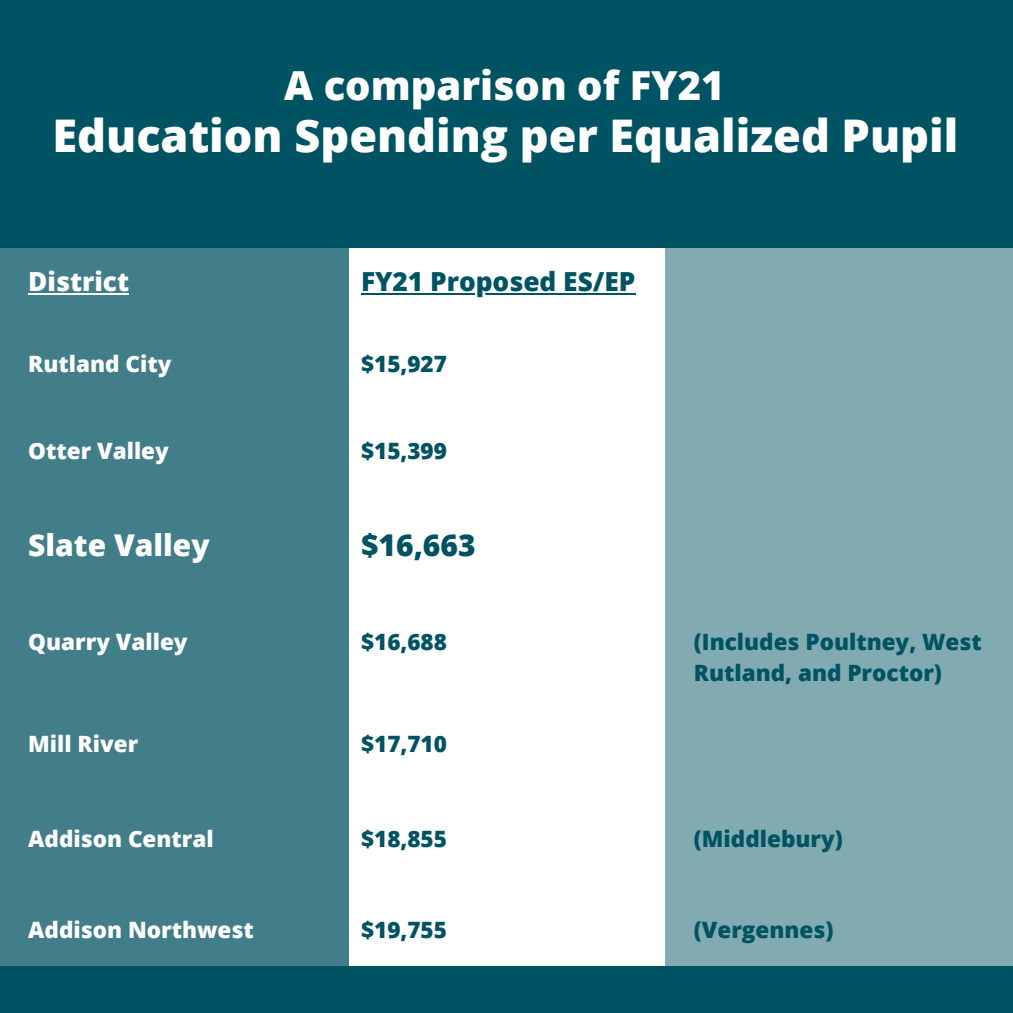
<style>
.page{position:relative;width:1013px;height:1013px;background:#fff}
.page>*{position:absolute;margin:0;border:0;box-sizing:border-box;transform-origin:0 0}
.t1{font:800 45px "Open Sans";color:#fff}
.t2{font:800 40px "Open Sans";color:#fff}
.t3{font:800 30px "Open Sans";color:#fff}
.t4{font:800 30px "Open Sans";color:#005362}
.t5{font:800 26.25px "Open Sans";color:#005362}
.t6{font:800 26.25px "Open Sans";color:#fff}
.t7{font:800 22.5px/31px "Open Sans";color:#005362}
.t8{font:800 22.5px "Open Sans";color:#fff}
</style>
<div class="page">
<div style="left:0;top:247px;width:348px;height:765px;background:#417e8a"></div>
<div style="left:665px;top:247px;width:347px;height:765px;background:#81aab1"></div>
<div style="left:0;top:0;width:1012px;height:248px;background:#005362"></div>
<hr style="left:28px;top:293px;width:101px;height:1px;background:#fff">
<hr style="left:361px;top:293px;width:274px;height:1px;background:#005362">
<div style="left:0;top:965px;width:1012px;height:47px;background:#005362"></div>
<h2 class="t2" style="left:284px;top:57px;width:442px">A comparison of FY21</h2>
<h1 class="t1" style="left:53px;top:104px;width:907px">Education Spending per Equalized Pupil</h1>
<p class="t6" style="left:28px;top:263px;width:102px">District</p>
<p class="t5" style="left:361px;top:263px;width:276px">FY21 Proposed ES/EP</p>
<p class="t8" style="left:28px;top:348px;width:145px">Rutland City</p>
<p class="t7" style="left:361px;top:347px;width:87px">$15,927</p>
<p class="t8" style="left:28px;top:435px;width:142px">Otter Valley</p>
<p class="t7" style="left:361px;top:435px;width:87px">$15,399</p>
<h3 class="t3" style="left:28px;top:524px;width:183px">Slate Valley</h3>
<h3 class="t4" style="left:361px;top:524px;width:116px">$16,663</h3>
<p class="t8" style="left:28px;top:625px;width:161px">Quarry Valley</p>
<p class="t7" style="left:361px;top:625px;width:87px">$16,688</p>
<p class="t7" style="left:693px;top:625px;width:289px">(Includes Poultney, West<br>Rutland, and Proctor)</p>
<p class="t8" style="left:28px;top:728px;width:112px">Mill River</p>
<p class="t7" style="left:361px;top:727px;width:87px">$17,710</p>
<p class="t8" style="left:28px;top:823px;width:187px">Addison Central</p>
<p class="t7" style="left:361px;top:823px;width:87px">$18,855</p>
<p class="t7" style="left:693px;top:823px;width:151px">(Middlebury)</p>
<p class="t8" style="left:28px;top:914px;width:227px">Addison Northwest</p>
<p class="t7" style="left:361px;top:914px;width:87px">$19,755</p>
<p class="t7" style="left:693px;top:914px;width:141px">(Vergennes)</p>
</div>
